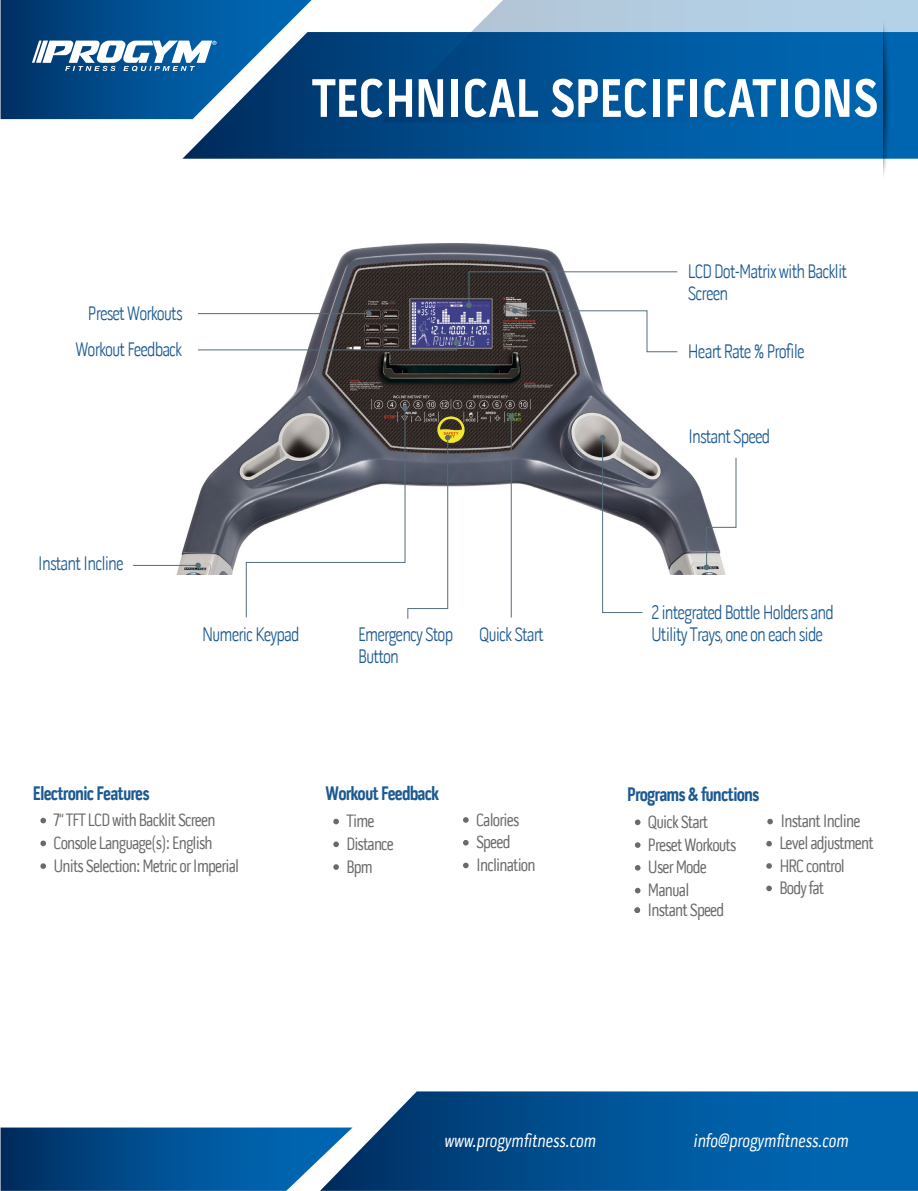
<style>
.page{position:relative;width:918px;height:1191px;background:#fff}
.page>*{position:absolute;margin:0;border:0;box-sizing:border-box;transform-origin:0 0}
.t1{font:700 55.35px "Pill Gothic 300 mg";color:#fff;scale:.92 1}
.t2{font:300 19.8px/21.6px "Pill Gothic 300 mg";letter-spacing:-.05em;color:#1b5a92;scale:.91 1}
.t3{font:700 19.8px "Pill Gothic 300 mg";letter-spacing:-.05em;color:#1b5a92;scale:.91 1}
.t4{font:italic 18.9px "Pill Gothic 300 mg";color:#fff;scale:.91 1}
.t5{font:18.15px/22.8px "Pill Gothic 300 mg";letter-spacing:-.05em;color:#6a6a6a;scale:.91 1}
</style>
<div class="page">
<svg style="left:353px;top:1091px;width:565px;height:99px;background:#0a5a9b"></svg>
<svg style="left:1px;top:1127px;width:352px;height:63px;background:#135a96"></svg>
<svg style="left:182px;top:32px;width:736px;height:127px;background:#075190"></svg>
<svg style="left:381px;top:0;width:537px;height:122px;background:#3378ae"></svg>
<svg style="left:1px;top:0;width:311px;height:119px;background:#27669b"></svg>
<svg style="left:40px;top:817px;width:6px;height:6px"></svg>
<svg style="left:40px;top:840px;width:6px;height:6px"></svg>
<svg style="left:40px;top:863px;width:6px;height:5px"></svg>
<img style="left:883px;top:16px;width:21px;height:160px">
<img style="left:169px;top:243px;width:557px;height:331px">
<hr style="left:469px;top:272px;width:1px;height:33px;background:#546e7a">
<hr style="left:469px;top:271px;width:208px;height:1px;background:#546e7a">
<svg style="left:466px;top:302px;width:6px;height:6px"></svg>
<hr style="left:198px;top:313px;width:171px;height:1px;background:#546e7a">
<svg style="left:366px;top:311px;width:6px;height:5px"></svg>
<hr style="left:133px;top:565px;width:65px;height:1px;background:#546e7a">
<svg style="left:195px;top:562px;width:6px;height:6px"></svg>
<hr style="left:198px;top:349px;width:259px;height:1px;background:#546e7a">
<svg style="left:454px;top:339px;width:6px;height:11px"></svg>
<svg style="left:512px;top:308px;width:166px;height:44px"></svg>
<hr style="left:511px;top:416px;width:1px;height:201px;background:#546e7a">
<svg style="left:508px;top:413px;width:6px;height:6px"></svg>
<svg style="left:600px;top:435px;width:43px;height:178px"></svg>
<svg style="left:246px;top:405px;width:205px;height:214px"></svg>
<svg style="left:704px;top:457px;width:33px;height:113px"></svg>
<svg style="left:766px;top:840px;width:6px;height:6px"></svg>
<svg style="left:635px;top:819px;width:6px;height:6px"></svg>
<svg style="left:635px;top:842px;width:6px;height:5px"></svg>
<svg style="left:635px;top:865px;width:6px;height:5px"></svg>
<svg style="left:635px;top:887px;width:6px;height:6px"></svg>
<svg style="left:634px;top:907px;width:6px;height:5px"></svg>
<svg style="left:767px;top:818px;width:6px;height:6px"></svg>
<svg style="left:766px;top:863px;width:6px;height:5px"></svg>
<svg style="left:766px;top:885px;width:6px;height:6px"></svg>
<svg style="left:333px;top:818px;width:6px;height:6px"></svg>
<svg style="left:333px;top:841px;width:6px;height:6px"></svg>
<svg style="left:333px;top:864px;width:6px;height:5px"></svg>
<svg style="left:463px;top:817px;width:6px;height:5px"></svg>
<svg style="left:463px;top:840px;width:6px;height:5px"></svg>
<svg style="left:463px;top:862px;width:6px;height:6px"></svg>
<h1 class="t1" style="left:312px;top:64px;width:617px">TECHNICAL SPECIFICATIONS</h1>
<p class="t2" style="left:88px;top:303px;width:106px">Preset Workouts</p>
<p class="t2" style="left:75px;top:339px;width:119px">Workout Feedback</p>
<p class="t2" style="left:38px;top:552px;width:96px">Instant Incline</p>
<p class="t2" style="left:202px;top:623px;width:109px">Numeric Keypad</p>
<p class="t2" style="left:358px;top:623px;width:106px">Emergency Stop<br>Button</p>
<p class="t2" style="left:479px;top:623px;width:72px">Quick Start</p>
<p class="t3" style="left:33px;top:780px;width:130px">Electronic Features</p>
<p class="t5" style="left:53px;top:808px;width:206px">7“ TFT LCD with Backlit Screen<br>Console Language(s): English<br>Units Selection: Metric or Imperial</p>
<p class="t3" style="left:326px;top:781px;width:126px">Workout Feedback</p>
<p class="t5" style="left:346px;top:809px;width:54px">Time<br>Distance<br>Bpm</p>
<p class="t5" style="left:476px;top:808px;width:67px">Calories<br>Speed<br>Inclination</p>
<p class="t2" style="left:688px;top:261px;width:176px">LCD Dot-Matrix with Backlit<br>Screen</p>
<p class="t2" style="left:688px;top:341px;width:130px">Heart Rate % Profile</p>
<p class="t2" style="left:688px;top:425px;width:92px">Instant Speed</p>
<p class="t2" style="left:651px;top:601px;width:202px">2 integrated Bottle Holders and<br>Utility Trays, one on each side</p>
<p class="t3" style="left:627px;top:782px;width:147px">Programs &amp; functions</p>
<p class="t5" style="left:648px;top:810px;width:99px">Quick Start<br>Preset Workouts<br>User Mode<br>Manual</p>
<p class="t5" style="left:648px;top:898px;width:86px">Instant Speed</p>
<p class="t5" style="left:780px;top:809px;width:89px">Instant Incline</p>
<p class="t5" style="left:779px;top:854px;width:74px">HRC control<br>Body fat</p>
<p class="t5" style="left:779px;top:831px;width:105px">Level adjustment</p>
<p class="t4" style="left:444px;top:1128px;width:168px">www.progymfitness.com</p>
<p class="t4" style="left:694px;top:1128px;width:172px">info@progymfitness.com</p>
</div>
